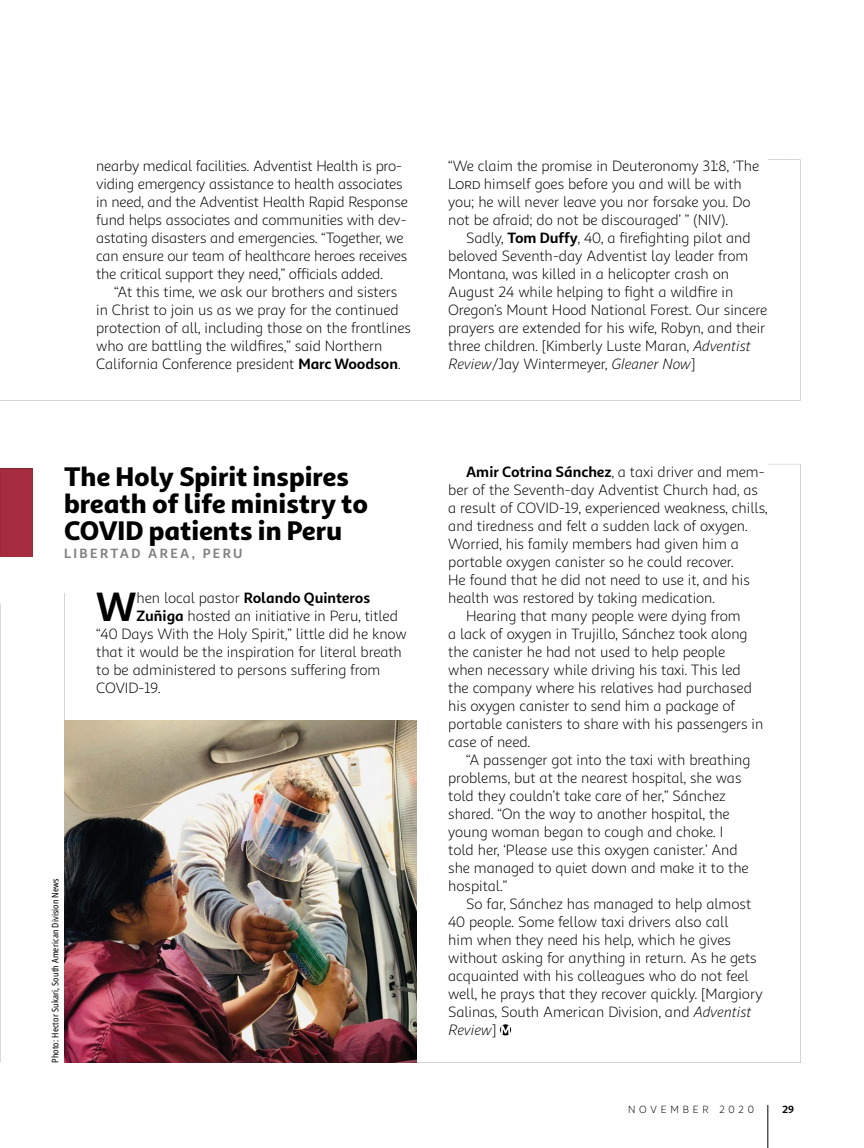
<style>
.page{position:relative;width:864px;height:1148px;background:#fff}
.page>*{position:absolute;margin:0;border:0;box-sizing:border-box;transform-origin:0 0}
.t1{font:700 41.1px "Sana Sans Alt";color:#000}
.t2{font:900 27px/27px "Sana Sans Alt";color:#000}
.t3{font:15px/18px "Sana Sans Alt";letter-spacing:-.005em;color:#000}
.t4{font:700 15px "Sana Sans Alt";color:#000}
.t5{font:italic 15px "Sana Sans Alt";letter-spacing:-.01em;color:#000}
.t6{font:700 13.5px "Sana Sans Alt";letter-spacing:.175em;color:#808285}
.t7{font:10.5px "Sana Sans Alt";letter-spacing:.355em;color:#000}
.t8{font:700 10.5px "Sana Sans Alt";color:#000}
.t9{font:condensed 9px "Noto Sans";letter-spacing:.01em;color:#000}
.s1{font-weight:700}
.s2{font-weight:400}
.s3{font-style:italic}
.s4{font-style:normal}
</style>
<div class="page">
<hr style="left:768px;top:1104px;width:1px;height:44px;background:#000">
<div style="left:0;top:456px;width:47px;height:102px;background:#000;opacity:.2"></div>
<svg style="left:500px;top:1024px;width:11px;height:11px"></svg>
<img style="left:64px;top:720px;width:352px;height:342px">
<p class="t3" style="left:96px;top:157px;width:313px">nearby medical facilities. Adventist Health is pro&shy;viding emergency assistance to health associates in need, and the Adventist Health Rapid Response fund helps associates and communities with dev&shy;astating disasters and emergencies. “Together, we can ensure our team of healthcare heroes receives the critical support they need,” officials added.</p>
<p class="t3" style="left:96px;top:283px;width:316px;text-indent:18px">“At this time, we ask our brothers and sisters in Christ to join us as we pray for the continued protection of all, including those on the frontlines who are battling the wildfires,” said Northern California Conference president <span class="s1">Marc Woodson</span>.</p>
<h2 class="t2" style="left:64px;top:463px;width:306px">The Holy Spirit inspires breath of life ministry to<br>COVID patients in Peru</h2>
<p class="t6" style="left:64px;top:545px;width:180px">LIBERTAD AREA, PERU</p>
<h1 class="t1" style="left:96px;top:581px;width:42px">W</h1>
<p class="t4" style="left:137px;top:588px;width:235px"><span class="s2">hen local pastor</span> Rolando Quinteros</p>
<p class="t3" style="left:137px;top:607px;width:263px"><span class="s1">Zuñiga</span> hosted an initiative in Peru, titled</p>
<p class="t3" style="left:96px;top:625px;width:312px">“40 Days With the Holy Spirit,” little did he know</p>
<p class="t3" style="left:96px;top:643px;width:307px">that it would be the inspiration for literal breath</p>
<p class="t3" style="left:96px;top:661px;width:286px">to be administered to persons suffering from</p>
<p class="t3" style="left:96px;top:679px;width:66px">COVID-19.</p>
<p class="t9" style="left:49px;top:1063px;width:186px;rotate:-90deg">Photo: Hector Sukari, South American Division News</p>
<p class="t3" style="left:448px;top:157px;width:313px">“We claim the promise in Deuteronomy 31:8, ‘The LORD himself goes before you and will be with you; he will never leave you nor forsake you. Do not be afraid; do not be discouraged’ ” (NIV).</p>
<p class="t3" style="left:448px;top:229px;width:321px;text-indent:18px">Sadly, <span class="s1">Tom Duffy</span>, 40, a firefighting pilot and beloved Seventh-day Adventist lay leader from Montana, was killed in a helicopter crash on August 24 while helping to fight a wildfire in Oregon’s Mount Hood National Forest. Our sincere prayers are extended for his wife, Robyn, and their three children. [Kimberly Luste Maran, <span class="s3">Adventist Review</span>/Jay Wintermeyer, <span class="s3">Gleaner Now</span>]</p>
<p class="t3" style="left:466px;top:463px;width:300px"><span class="s1">Amir Cotrina Sánchez</span>, a taxi driver and mem-</p>
<p class="t3" style="left:448px;top:481px;width:311px">ber of the Seventh-day Adventist Church had, as</p>
<p class="t3" style="left:448px;top:499px;width:321px">a result of COVID-19, experienced weakness, chills,</p>
<p class="t3" style="left:448px;top:517px;width:301px">and tiredness and felt a sudden lack of oxygen.</p>
<p class="t3" style="left:448px;top:535px;width:292px">Worried, his family members had given him a</p>
<p class="t3" style="left:448px;top:553px;width:287px">portable oxygen canister so he could recover.</p>
<p class="t3" style="left:448px;top:571px;width:303px">He found that he did not need to use it, and his</p>
<p class="t3" style="left:448px;top:589px;width:268px">health was restored by taking medication.</p>
<p class="t3" style="left:466px;top:607px;width:276px">Hearing that many people were dying from</p>
<p class="t3" style="left:448px;top:625px;width:301px">a lack of oxygen in Trujillo, Sánchez took along</p>
<p class="t3" style="left:448px;top:643px;width:279px">the canister he had not used to help people</p>
<p class="t3" style="left:448px;top:661px;width:294px">when necessary while driving his taxi. This led</p>
<p class="t3" style="left:448px;top:679px;width:305px">the company where his relatives had purchased</p>
<p class="t3" style="left:448px;top:697px;width:288px">his oxygen canister to send him a package of</p>
<p class="t3" style="left:448px;top:715px;width:317px">portable canisters to share with his passengers in</p>
<p class="t3" style="left:448px;top:733px;width:84px">case of need.</p>
<p class="t3" style="left:466px;top:751px;width:286px">“A passenger got into the taxi with breathing</p>
<p class="t3" style="left:448px;top:769px;width:295px">problems, but at the nearest hospital, she was</p>
<p class="t3" style="left:448px;top:787px;width:279px">told they couldn’t take care of her,” Sánchez</p>
<p class="t3" style="left:448px;top:805px;width:283px">shared. “On the way to another hospital, the</p>
<p class="t3" style="left:448px;top:823px;width:277px">young woman began to cough and choke. I</p>
<p class="t3" style="left:448px;top:841px;width:291px">told her, ‘Please use this oxygen canister.’ And</p>
<p class="t3" style="left:448px;top:859px;width:302px">she managed to quiet down and make it to the</p>
<p class="t3" style="left:448px;top:877px;width:60px">hospital.”</p>
<p class="t3" style="left:466px;top:895px;width:287px">So far, Sánchez has managed to help almost</p>
<p class="t3" style="left:448px;top:913px;width:282px">40 people. Some fellow taxi drivers also call</p>
<p class="t3" style="left:448px;top:931px;width:284px">him when they need his help, which he gives</p>
<p class="t3" style="left:448px;top:949px;width:310px">without asking for anything in return. As he gets</p>
<p class="t3" style="left:448px;top:967px;width:302px">acquainted with his colleagues who do not feel</p>
<p class="t3" style="left:448px;top:985px;width:316px">well, he prays that they recover quickly. [Margiory</p>
<p class="t3" style="left:448px;top:1003px;width:305px">Salinas, South American Division, and <span class="s3">Adventist</span></p>
<p class="t5" style="left:448px;top:1021px;width:49px">Review<span class="s4">]</span></p>
<p class="t7" style="left:628px;top:1102px;width:127px">NOVEMBER 2020</p>
<p class="t8" style="left:782px;top:1102px;width:13px">29</p>
</div>
